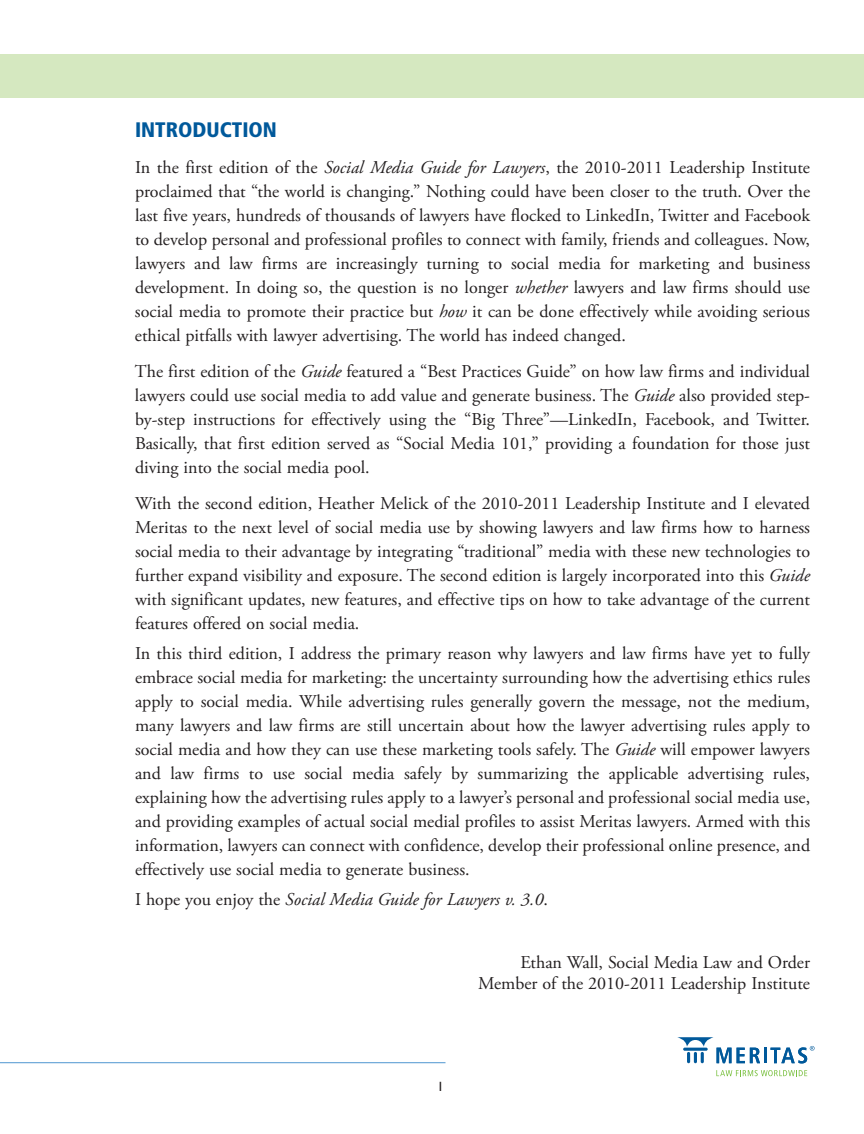
<style>
.page{position:relative;width:864px;height:1134px;background:#fff}
.page>*{position:absolute;margin:0;border:0;box-sizing:border-box;transform-origin:0 0}
.t1{font:900 condensed 21px "Frutiger LT Std";color:#00599b}
.t2{font:18px/24px "Adobe Garamond Pro";color:#231f20;text-align:justify}
.t3{font:italic 18px "Adobe Garamond Pro";color:#231f20}
.t4{font:500 13.5px "Gill Sans MT Std";color:#231f20}
.s1{font-style:italic}
.s2{font-style:normal}
</style>
<div class="page">
<div style="left:0;top:54px;width:864px;height:43px;background:#d5e8c0"></div>
<svg style="left:737px;top:1048px;width:23px;height:15px"></svg>
<hr style="left:764px;top:1048px;width:3px;height:15px;background:#00599b">
<svg style="left:678px;top:1037px;width:53px;height:26px"></svg>
<svg style="left:716px;top:1070px;width:91px;height:6px"></svg>
<svg style="left:771px;top:1046px;width:44px;height:17px"></svg>
<hr style="left:0;top:1062px;width:446px;height:1px;background:#4e96d1">
<p class="t1" style="left:135px;top:122px;width:143px">INTRODUCTION</p>
<p class="t2" style="left:135px;top:157px;width:677px">In the first edition of the <span class="s1">Social Media Guide for Lawyers</span>, the 2010-2011 Leadership Institute proclaimed that “the world is changing.” Nothing could have been closer to the truth. Over the last five years, hundreds of thousands of lawyers have flocked to LinkedIn, Twitter and Facebook to develop personal and professional profiles to connect with family, friends and colleagues. Now, lawyers and law firms are increasingly turning to social media for marketing and business development. In doing so, the question is no longer <span class="s1">whether</span> lawyers and law firms should use social media to promote their practice but <span class="s1">how</span> it can be done effectively while avoiding serious ethical pitfalls with lawyer advertising. The world has indeed changed.</p>
<p class="t2" style="left:135px;top:361px;width:677px">The first edition of the <span class="s1">Guide</span> featured a “Best Practices Guide” on how law firms and individual lawyers could use social media to add value and generate business. The <span class="s1">Guide</span> also provided step&shy;by-step instructions for effectively using the “Big Three”—LinkedIn, Facebook, and Twitter.<br>Basically, that first edition served as “Social Media 101,” providing a foundation for those just diving into the social media pool.</p>
<p class="t2" style="left:135px;top:493px;width:677px">With the second edition, Heather Melick of the 2010-2011 Leadership Institute and I elevated Meritas to the next level of social media use by showing lawyers and law firms how to harness social media to their advantage by integrating “traditional” media with these new technologies to further expand visibility and exposure. The second edition is largely incorporated into this <span class="s1">Guide </span>with significant updates, new features, and effective tips on how to take advantage of the current features offered on social media.</p>
<p class="t2" style="left:135px;top:643px;width:677px">In this third edition, I address the primary reason why lawyers and law firms have yet to fully embrace social media for marketing: the uncertainty surrounding how the advertising ethics rules apply to social media. While advertising rules generally govern the message, not the medium, many lawyers and law firms are still uncertain about how the lawyer advertising rules apply to social media and how they can use these marketing tools safely. The <span class="s1">Guide</span> will empower lawyers and law firms to use social media safely by summarizing the applicable advertising rules, explaining how the advertising rules apply to a lawyer’s personal and professional social media use, and providing examples of actual social medial profiles to assist Meritas lawyers. Armed with this information, lawyers can connect with confidence, develop their professional online presence, and effectively use social media to generate business.</p>
<p class="t3" style="left:135px;top:892px;width:414px"><span class="s2">I hope you enjoy the</span> Social Media Guide for Lawyers v. 3.0<span class="s2">.</span></p>
<p class="t4" style="left:437px;top:1082px;width:8px">1</p>
<p class="t2" style="left:478px;top:954px;width:333px;line-height:21px;text-align:right">Ethan Wall, Social Media Law and Order<br>Member of the 2010-2011 Leadership Institute</p>
</div>
